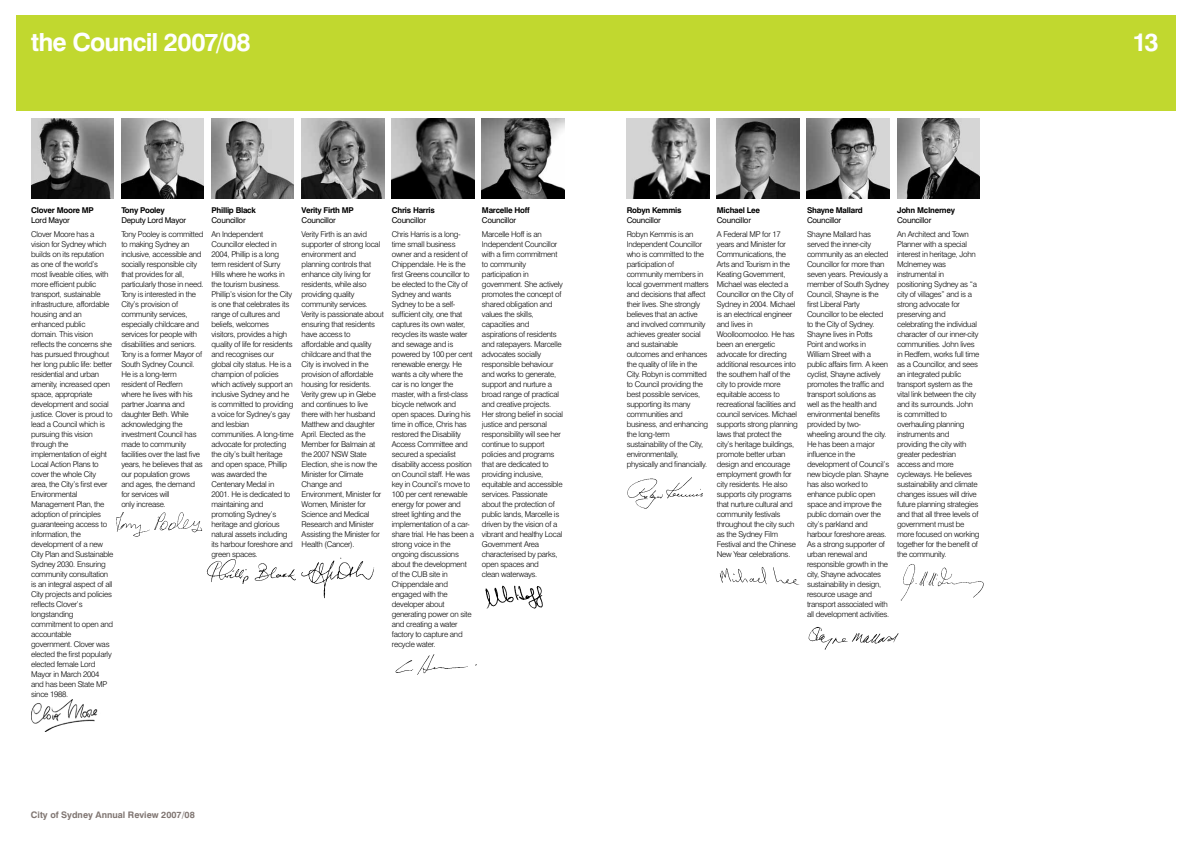
<style>
.page{position:relative;width:1191px;height:842px;background:#fff}
.page>*{position:absolute;margin:0;border:0;box-sizing:border-box;transform-origin:0 0}
.t1{font:700 25px "Swiss 721 BT";letter-spacing:-.035em;color:#fff}
.t2{font:700 9px "Swiss 721 BT";color:#7f7571}
.t3{font:300 8px/10px "Swiss 721 BT";letter-spacing:-.03em;color:#000}
.t4{font:700 8px "Swiss 721 BT";letter-spacing:-.03em;color:#000}
.t5{font:8px "Swiss 721 BT";letter-spacing:-.03em;color:#000}
</style>
<div class="page">
<div style="left:16px;top:16px;width:1159px;height:95px;background:#c1d82f"></div>
<img style="left:485px;top:585px;width:58px;height:24px">
<img style="left:627px;top:477px;width:76px;height:32px">
<img style="left:719px;top:567px;width:80px;height:18px">
<img style="left:808px;top:627px;width:90px;height:22px">
<img style="left:900px;top:564px;width:84px;height:37px">
<img style="left:31px;top:119px;width:83px;height:79px">
<img style="left:482px;top:119px;width:82px;height:79px">
<img style="left:211px;top:119px;width:83px;height:79px">
<img style="left:717px;top:119px;width:82px;height:79px">
<img style="left:392px;top:119px;width:82px;height:79px">
<img style="left:897px;top:119px;width:82px;height:79px">
<img style="left:121px;top:119px;width:83px;height:79px">
<img style="left:626px;top:119px;width:83px;height:79px">
<img style="left:302px;top:119px;width:82px;height:79px">
<img style="left:807px;top:119px;width:82px;height:79px">
<img style="left:31px;top:700px;width:67px;height:31px">
<img style="left:116px;top:512px;width:87px;height:25px">
<img style="left:206px;top:559px;width:96px;height:25px">
<img style="left:302px;top:557px;width:72px;height:42px">
<img style="left:395px;top:654px;width:82px;height:21px">
<h1 class="t1" style="left:31px;top:27px;width:221px">the Council 2007/08</h1>
<p class="t4" style="left:31px;top:205px;width:64px">Clover Moore MP</p>
<p class="t5" style="left:31px;top:215px;width:40px">Lord Mayor</p>
<p class="t3" style="left:31px;top:229px;width:84px">Clover Moore has a vision for Sydney which builds on its reputation as one of the world’s most liveable cities, with more efficient public transport, sustainable infrastructure, affordable housing and an enhanced public domain. This vision reflects the concerns she has pursued throughout her long public life: better residential and urban amenity, increased open space, appropriate development and social justice. Clover is proud to lead a Council which is pursuing this vision through the implementation of eight<br>Local Action Plans to cover the whole City area, the City’s first ever<br>Environmental<br>Management Plan, the adoption of principles guaranteeing access to information, the development of a new<br>City Plan and Sustainable<br>Sydney 2030. Ensuring community consultation is an integral aspect of all<br>City projects and policies reflects Clover’s longstanding commitment to open and accountable government. Clover was elected the first popularly elected female Lord<br>Mayor in March 2004 and has been State MP since 1988.</p>
<p class="t4" style="left:121px;top:205px;width:45px">Tony Pooley</p>
<p class="t5" style="left:121px;top:215px;width:66px">Deputy Lord Mayor</p>
<p class="t3" style="left:121px;top:229px;width:84px">Tony Pooley is committed to making Sydney an inclusive, accessible and socially responsible city that provides for all, particularly those in need.<br>Tony is interested in the<br>City’s provision of community services, especially childcare and services for people with disabilities and seniors.<br>Tony is a former Mayor of<br>South Sydney Council.<br>He is a long-term resident of Redfern where he lives with his partner Joanna and daughter Beth. While acknowledging the investment Council has made to community facilities over the last five years, he believes that as our population grows and ages, the demand for services will<br>only increase.</p>
<p class="t4" style="left:211px;top:205px;width:46px">Phillip Black</p>
<p class="t5" style="left:211px;top:215px;width:36px">Councillor</p>
<p class="t3" style="left:211px;top:229px;width:84px">An Independent<br>Councillor elected in<br>2004, Phillip is a long term resident of Surry<br>Hills where he works in the tourism business.<br>Phillip’s vision for the City is one that celebrates its range of cultures and beliefs, welcomes visitors, provides a high quality of life for residents and recognises our global city status. He is a champion of policies which actively support an inclusive Sydney and he is committed to providing a voice for Sydney’s gay and lesbian communities. A long-time advocate for protecting the city’s built heritage and open space, Phillip was awarded the<br>Centenary Medal in<br>2001. He is dedicated to maintaining and promoting Sydney’s heritage and glorious natural assets including its harbour foreshore and green spaces.</p>
<p class="t4" style="left:302px;top:205px;width:54px">Verity Firth MP</p>
<p class="t5" style="left:302px;top:215px;width:36px">Councillor</p>
<p class="t3" style="left:302px;top:229px;width:84px">Verity Firth is an avid supporter of strong local environment and planning controls that enhance city living for residents, while also providing quality community services.<br>Verity is passionate about ensuring that residents have access to affordable and quality childcare and that the<br>City is involved in the provision of affordable housing for residents.<br>Verity grew up in Glebe and continues to live there with her husband<br>Matthew and daughter<br>April. Elected as the<br>Member for Balmain at the 2007 NSW State<br>Election, she is now the<br>Minister for Climate<br>Change and<br>Environment, Minister for<br>Women, Minister for<br>Science and Medical<br>Research and Minister<br>Assisting the Minister for<br>Health (Cancer).</p>
<p class="t4" style="left:392px;top:205px;width:45px">Chris Harris</p>
<p class="t5" style="left:392px;top:215px;width:36px">Councillor</p>
<p class="t3" style="left:392px;top:229px;width:84px">Chris Harris is a long&shy;time small business owner and a resident of<br>Chippendale. He is the first Greens councillor to be elected to the City of<br>Sydney and wants<br>Sydney to be a self&shy;sufficient city, one that captures its own water, recycles its waste water and sewage and is powered by 100 per cent renewable energy. He wants a city where the car is no longer the master, with a first-class bicycle network and open spaces. During his time in office, Chris has restored the Disability<br>Access Committee and secured a specialist disability access position on Council staff. He was key in Council’s move to<br>100 per cent renewable energy for power and street lighting and the implementation of a car&shy;share trial. He has been a strong voice in the ongoing discussions about the development of the CUB site in<br>Chippendale and engaged with the developer about generating power on site and creating a water factory to capture and recycle water.</p>
<p class="t4" style="left:482px;top:205px;width:49px">Marcelle Hoff</p>
<p class="t5" style="left:482px;top:215px;width:36px">Councillor</p>
<p class="t3" style="left:482px;top:229px;width:83px">Marcelle Hoff is an<br>Independent Councillor with a firm commitment to community participation in government. She actively promotes the concept of shared obligation and values the skills, capacities and aspirations of residents and ratepayers. Marcelle advocates socially responsible behaviour and works to generate, support and nurture a broad range of practical and creative projects.<br>Her strong belief in social justice and personal responsibility will see her continue to support policies and programs that are dedicated to providing inclusive, equitable and accessible services. Passionate about the protection of public lands, Marcelle is driven by the vision of a vibrant and healthy Local<br>Government Area characterised by parks, open spaces and<br>clean waterways.</p>
<p class="t2" style="left:31px;top:809px;width:165px">City of Sydney Annual Review 2007/08</p>
<p class="t4" style="left:626px;top:205px;width:56px">Robyn Kemmis</p>
<p class="t5" style="left:626px;top:215px;width:36px">Councillor</p>
<p class="t3" style="left:626px;top:229px;width:84px">Robyn Kemmis is an<br>Independent Councillor who is committed to the participation of community members in local government matters and decisions that affect their lives. She strongly believes that an active and involved community achieves greater social and sustainable outcomes and enhances the quality of life in the<br>City. Robyn is committed to Council providing the best possible services, supporting its many communities and business, and enhancing the long-term sustainability of the City, environmentally, physically and financially.</p>
<p class="t4" style="left:717px;top:205px;width:45px">Michael Lee</p>
<p class="t5" style="left:717px;top:215px;width:36px">Councillor</p>
<p class="t3" style="left:717px;top:229px;width:83px">A Federal MP for 17 years and Minister for<br>Communications, the<br>Arts and Tourism in the<br>Keating Government,<br>Michael was elected a<br>Councillor on the City of<br>Sydney in 2004. Michael is an electrical engineer and lives in<br>Woolloomooloo. He has been an energetic advocate for directing additional resources into the southern half of the city to provide more equitable access to recreational facilities and council services. Michael supports strong planning laws that protect the city’s heritage buildings, promote better urban design and encourage employment growth for city residents. He also supports city programs that nurture cultural and community festivals throughout the city such as the Sydney Film<br>Festival and the Chinese<br>New Year celebrations.</p>
<p class="t4" style="left:807px;top:205px;width:57px">Shayne Mallard</p>
<p class="t5" style="left:807px;top:215px;width:36px">Councillor</p>
<p class="t3" style="left:807px;top:229px;width:84px">Shayne Mallard has served the inner-city community as an elected<br>Councillor for more than seven years. Previously a member of South Sydney<br>Council, Shayne is the first Liberal Party<br>Councillor to be elected to the City of Sydney.<br>Shayne lives in Potts<br>Point and works in<br>William Street with a public affairs firm. A keen cyclist, Shayne actively promotes the traffic and transport solutions as well as the health and environmental benefits provided by two&shy;wheeling around the city.<br>He has been a major influence in the development of Council’s new bicycle plan. Shayne has also worked to enhance public open space and improve the public domain over the city’s parkland and harbour foreshore areas.<br>As a strong supporter of urban renewal and responsible growth in the city, Shayne advocates sustainability in design, resource usage and transport associated with all development activities.</p>
<p class="t4" style="left:897px;top:205px;width:59px">John McInerney</p>
<p class="t5" style="left:897px;top:215px;width:36px">Councillor</p>
<p class="t3" style="left:897px;top:229px;width:84px">An Architect and Town<br>Planner with a special interest in heritage, John<br>McInerney was instrumental in positioning Sydney as “a city of villages” and is a strong advocate for preserving and celebrating the individual character of our inner-city communities. John lives in Redfern, works full time as a Councillor, and sees an integrated public transport system as the vital link between the city and its surrounds. John is committed to overhauling planning instruments and providing the city with greater pedestrian access and more cycleways. He believes sustainability and climate changes issues will drive future planning strategies and that all three levels of government must be more focused on working together for the benefit of the community.</p>
<h1 class="t1" style="left:1132px;top:27px;width:28px">13</h1>
</div>
